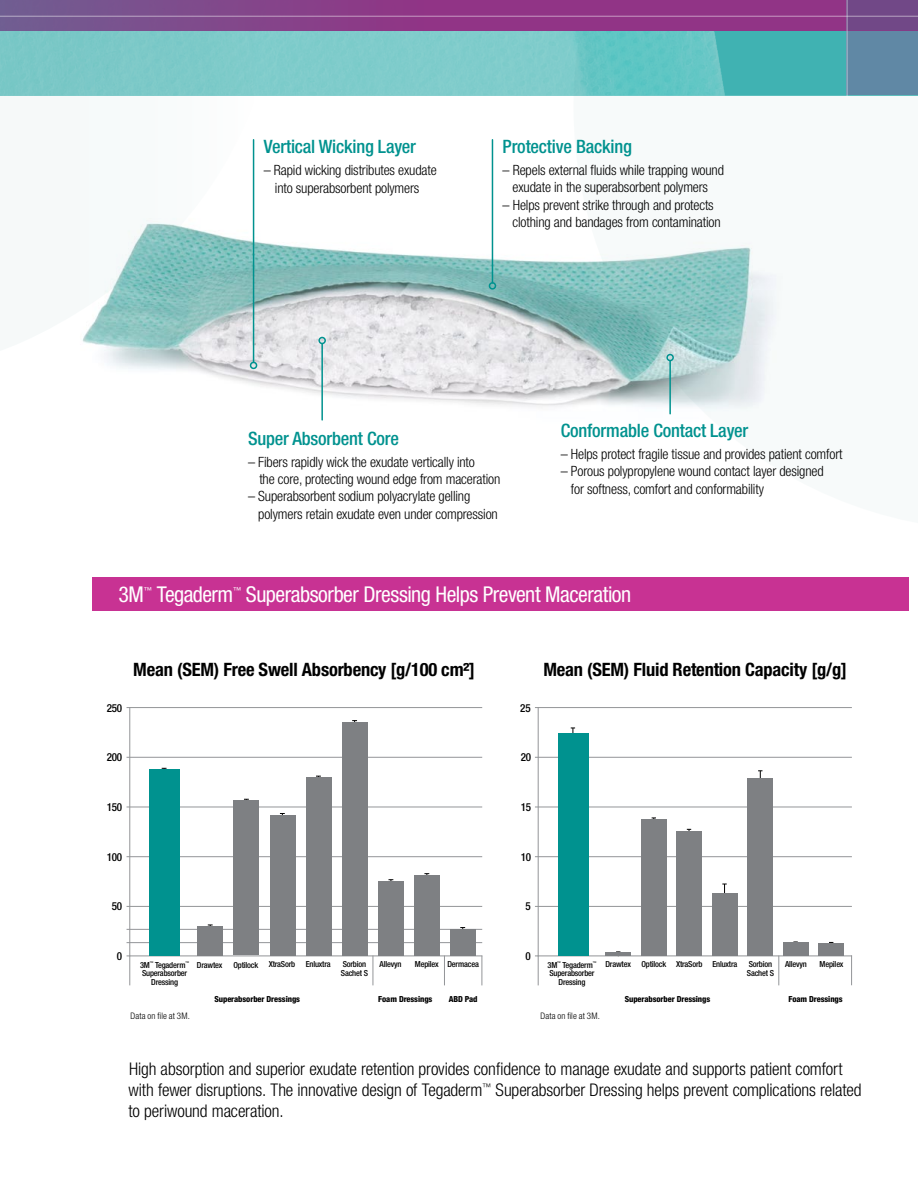
<style>
.page{position:relative;width:918px;height:1188px;background:#fff}
.page>*{position:absolute;margin:0;border:0;box-sizing:border-box;transform-origin:0 0}
.t1{font:condensed 21.9px "Helvetica Neue";letter-spacing:-.02em;color:#fff}
.t2{font:500 condensed 18.45px "Helvetica Neue";letter-spacing:-.01em;color:#00928f}
.t3{font:700 condensed 18.45px "Helvetica Neue";letter-spacing:-.01em;color:#000}
.t4{font:300 condensed 17.4px/21.3px "Helvetica Neue";letter-spacing:-.005em;color:#000}
.t5{font:300 condensed 14.1px/17.2px "Helvetica Neue";letter-spacing:-.01em;color:#000}
.t6{font:500 condensed 11.1px "Helvetica Neue";letter-spacing:-.02em;color:#000}
.t7{font:300 condensed 9px "Helvetica Neue";letter-spacing:.01em;color:#000}
.t8{font:500 condensed 8.4px/8.9px "Helvetica Neue";letter-spacing:-.02em;color:#000;text-align:center}
.t9{font:800 condensed 8.4px "Helvetica Neue";letter-spacing:-.01em;color:#000}
.t10{font:condensed 8.25px "Helvetica Neue";color:#fff}
</style>
<div class="page">
<hr style="left:129px;top:707px;width:1px;height:249px;background:#939598">
<hr style="left:127px;top:955px;width:355px;height:1px;background:#939598">
<svg style="left:372px;top:956px;width:1px;height:29px"></svg>
<svg style="left:129px;top:956px;width:1px;height:29px"></svg>
<svg style="left:444px;top:956px;width:1px;height:29px"></svg>
<svg style="left:481px;top:956px;width:1px;height:29px"></svg>
<hr style="left:127px;top:906px;width:355px;height:1px;background:#939598">
<hr style="left:127px;top:929px;width:355px;height:1px;background:#939598">
<hr style="left:127px;top:942px;width:355px;height:1px;background:#939598">
<hr style="left:127px;top:856px;width:355px;height:1px;background:#939598">
<hr style="left:127px;top:807px;width:355px;height:1px;background:#939598">
<hr style="left:127px;top:757px;width:355px;height:1px;background:#939598">
<hr style="left:127px;top:707px;width:355px;height:1px;background:#939598">
<div style="left:149px;top:769px;width:31px;height:187px;background:#00928f"></div>
<div style="left:198px;top:926px;width:25px;height:29px;background:#7e8083"></div>
<div style="left:234px;top:801px;width:25px;height:154px;background:#7e8083"></div>
<div style="left:270px;top:815px;width:25px;height:140px;background:#7e8083"></div>
<div style="left:306px;top:777px;width:25px;height:178px;background:#7e8083"></div>
<div style="left:342px;top:722px;width:25px;height:233px;background:#7e8083"></div>
<div style="left:378px;top:881px;width:25px;height:74px;background:#7e8083"></div>
<div style="left:415px;top:875px;width:25px;height:80px;background:#7e8083"></div>
<div style="left:451px;top:929px;width:25px;height:26px;background:#7e8083"></div>
<svg style="left:0;top:0;width:918px;height:96px;background:#789bb2"></svg>
<div style="left:846px;top:0;width:72px;height:30px;background:#714887"></div>
<div style="left:846px;top:30px;width:72px;height:65px;background:#6088a5"></div>
<hr style="left:0;top:16px;width:918px;height:1px;background:#fff">
<hr style="left:847px;top:0;width:1px;height:97px;background:#fff">
<img style="left:83px;top:225px;width:667px;height:180px">
<hr style="left:669px;top:361px;width:2px;height:53px;background:#00928f">
<div style="left:666px;top:354px;width:8px;height:7px;border:2px solid #00928f;border-radius:50%"></div>
<hr style="left:321px;top:344px;width:2px;height:76px;background:#00928f">
<div style="left:318px;top:337px;width:8px;height:7px;border:2px solid #00928f;border-radius:50%"></div>
<hr style="left:492px;top:140px;width:1px;height:143px;background:#00928f">
<div style="left:489px;top:282px;width:7px;height:8px;border:2px solid #00928f;border-radius:50%"></div>
<hr style="left:253px;top:140px;width:1px;height:222px;background:#00928f">
<div style="left:250px;top:362px;width:7px;height:7px;border:2px solid #00928f;border-radius:50%"></div>
<div style="left:92px;top:577px;width:817px;height:34px;background:#c83293"></div>
<svg style="left:571px;top:728px;width:4px;height:5px"></svg>
<svg style="left:722px;top:884px;width:5px;height:9px"></svg>
<svg style="left:758px;top:770px;width:4px;height:8px"></svg>
<svg style="left:778px;top:956px;width:1px;height:29px"></svg>
<hr style="left:538px;top:707px;width:1px;height:249px;background:#939598">
<hr style="left:535px;top:955px;width:317px;height:1px;background:#939598">
<svg style="left:538px;top:956px;width:1px;height:29px"></svg>
<hr style="left:851px;top:955px;width:1px;height:30px;background:#939598">
<hr style="left:535px;top:906px;width:317px;height:1px;background:#939598">
<hr style="left:535px;top:856px;width:317px;height:1px;background:#939598">
<hr style="left:535px;top:807px;width:317px;height:1px;background:#939598">
<hr style="left:535px;top:757px;width:317px;height:1px;background:#939598">
<hr style="left:535px;top:707px;width:317px;height:1px;background:#939598">
<hr style="left:606px;top:952px;width:25px;height:4px;background:#7e8083">
<div style="left:641px;top:820px;width:25px;height:136px;background:#7e8083"></div>
<div style="left:677px;top:831px;width:25px;height:125px;background:#7e8083"></div>
<div style="left:712px;top:893px;width:25px;height:63px;background:#7e8083"></div>
<div style="left:748px;top:778px;width:25px;height:178px;background:#7e8083"></div>
<div style="left:783px;top:942px;width:25px;height:14px;background:#7e8083"></div>
<div style="left:819px;top:943px;width:25px;height:13px;background:#7e8083"></div>
<div style="left:558px;top:733px;width:31px;height:223px;background:#00928f"></div>
<h3 class="t2" style="left:264px;top:136px;width:154px">Vertical Wicking Layer</h3>
<h3 class="t2" style="left:503px;top:136px;width:131px">Protective Backing</h3>
<p class="t5" style="left:264px;top:162px;width:175px;text-align:center">– Rapid wicking distributes exudate into superabsorbent polymers</p>
<p class="t5" style="left:503px;top:162px;width:223px;text-align:center">– Repels external fuids while trapping wound exudate in the superabsorbent polymers</p>
<p class="t5" style="left:513px;top:196px;width:210px;text-indent:-10px">– Helps prevent strike through and protects clothing and bandages from contamination</p>
<h3 class="t2" style="left:561px;top:419px;width:189px">Conformable Contact Layer</h3>
<h3 class="t2" style="left:248px;top:427px;width:152px">Super Absorbent Core</h3>
<p class="t5" style="left:561px;top:445px;width:283px">– Helps protect fragile tissue and provides patient comfort</p>
<p class="t5" style="left:259px;top:453px;width:243px;text-indent:-11px">– Fibers rapidly wick the exudate vertically into<br>the core, protecting wound edge from maceration</p>
<p class="t5" style="left:571px;top:463px;width:254px;text-indent:-10px">– Porous polypropylene wound contact layer designed for softness, comfort and conformability</p>
<p class="t5" style="left:258px;top:488px;width:241px;text-indent:-10px">– Superabsorbent sodium polyacrylate gelling polymers retain exudate even under compression</p>
<h2 class="t1" style="left:118px;top:582px;width:27px">3M</h2>
<h2 class="t10" style="left:144px;top:585px;width:10px">™</h2>
<h2 class="t1" style="left:157px;top:582px;width:78px">Tegaderm</h2>
<h2 class="t10" style="left:233px;top:585px;width:10px">™</h2>
<h2 class="t1" style="left:246px;top:582px;width:387px">Superabsorber Dressing Helps Prevent Maceration</h2>
<h3 class="t3" style="left:133px;top:659px;width:343px">Mean (SEM) Free Swell Absorbency [g/100 cm²]</h3>
<h3 class="t3" style="left:543px;top:659px;width:305px">Mean (SEM) Fluid Retention Capacity [g/g]</h3>
<p class="t6" style="left:107px;top:701px;width:17px">250</p>
<p class="t6" style="left:520px;top:701px;width:12px">25</p>
<p class="t6" style="left:107px;top:751px;width:17px">200</p>
<p class="t6" style="left:521px;top:751px;width:12px">20</p>
<p class="t6" style="left:107px;top:800px;width:17px">150</p>
<p class="t6" style="left:521px;top:800px;width:12px">15</p>
<p class="t6" style="left:107px;top:850px;width:17px">100</p>
<p class="t6" style="left:521px;top:850px;width:12px">10</p>
<p class="t6" style="left:112px;top:900px;width:12px">50</p>
<p class="t6" style="left:525px;top:900px;width:7px">5</p>
<p class="t6" style="left:117px;top:949px;width:7px">0</p>
<p class="t8" style="left:140px;top:960px;width:50px">3M<sup>™</sup> Tegaderm<sup>™<br></sup>Superabsorber<br>Dressing</p>
<p class="t8" style="left:197px;top:960px;width:27px">Drawtex</p>
<p class="t8" style="left:233px;top:960px;width:26px">Optilock</p>
<p class="t8" style="left:269px;top:960px;width:28px">XtraSorb</p>
<p class="t8" style="left:306px;top:960px;width:26px">Enluxtra</p>
<p class="t8" style="left:341px;top:960px;width:29px;text-align:left">Sorbion<br>Sachet S</p>
<p class="t8" style="left:380px;top:960px;width:23px">Allevyn</p>
<p class="t8" style="left:415px;top:960px;width:25px">Mepilex</p>
<p class="t8" style="left:447px;top:960px;width:33px">Dermacea</p>
<p class="t6" style="left:526px;top:949px;width:7px">0</p>
<p class="t8" style="left:548px;top:960px;width:50px">3M<sup>™</sup> Tegaderm<sup>™<br></sup>Superabsorber<br>Dressing</p>
<p class="t8" style="left:606px;top:960px;width:27px">Drawtex</p>
<p class="t8" style="left:641px;top:960px;width:26px">Optilock</p>
<p class="t8" style="left:676px;top:960px;width:28px">XtraSorb</p>
<p class="t8" style="left:712px;top:960px;width:26px">Enluxtra</p>
<p class="t8" style="left:747px;top:960px;width:29px;text-align:left">Sorbion<br>Sachet S</p>
<p class="t8" style="left:785px;top:960px;width:23px">Allevyn</p>
<p class="t8" style="left:820px;top:960px;width:25px">Mepilex</p>
<p class="t9" style="left:215px;top:994px;width:87px">Superabsorber Dressings</p>
<p class="t9" style="left:378px;top:994px;width:56px">Foam Dressings</p>
<p class="t9" style="left:449px;top:994px;width:30px">ABD Pad</p>
<p class="t9" style="left:625px;top:994px;width:87px">Superabsorber Dressings</p>
<p class="t9" style="left:788px;top:994px;width:56px">Foam Dressings</p>
<p class="t7" style="left:131px;top:1011px;width:61px">Data on fle at 3M.</p>
<p class="t7" style="left:541px;top:1011px;width:61px">Data on fle at 3M.</p>
<p class="t4" style="left:129px;top:1058px;width:735px">High absorption and superior exudate retention provides confdence to manage exudate and supports patient comfort with fewer disruptions. The innovative design of Tegaderm<sup>™</sup> Superabsorber Dressing helps prevent complications related to periwound maceration.</p>
</div>
